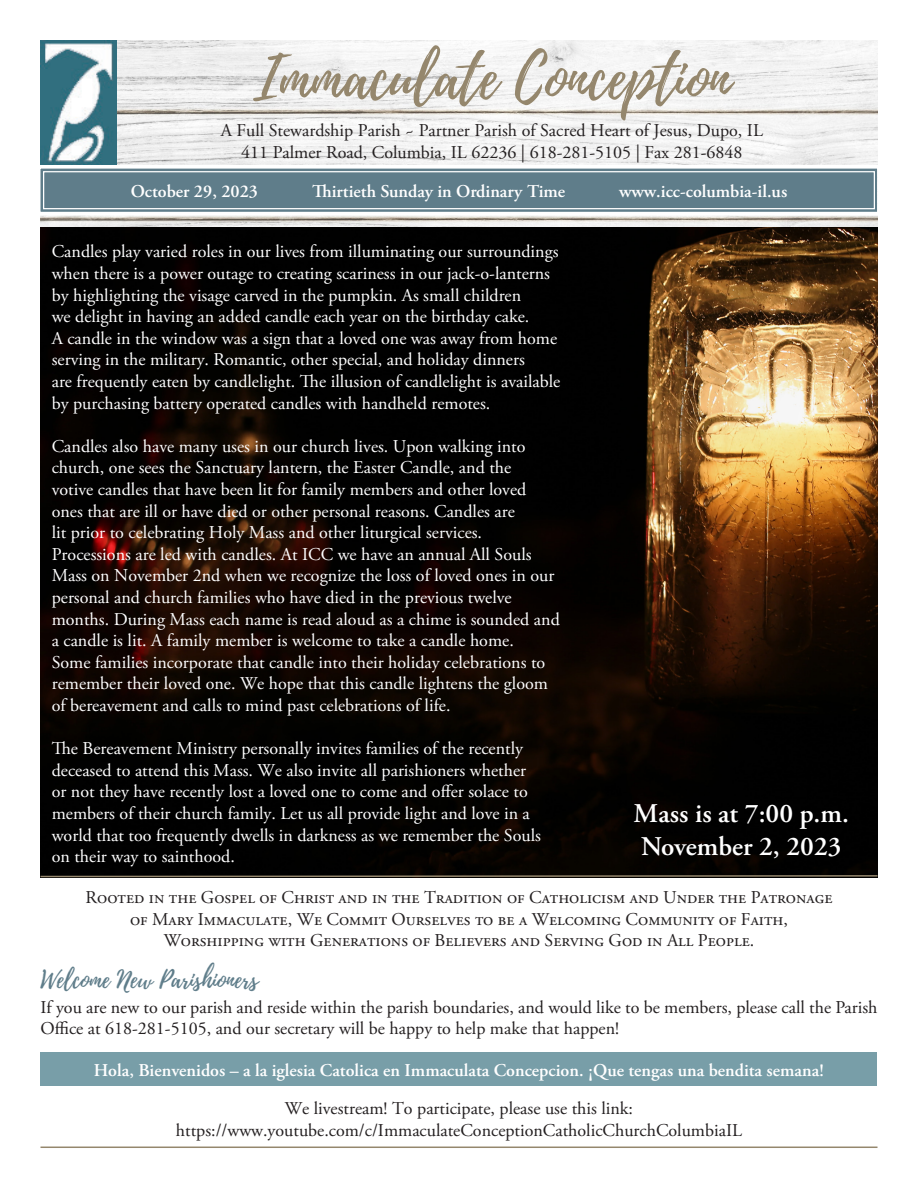
<style>
.page{position:relative;width:918px;height:1188px;background:#fff}
.page>*{position:absolute;margin:0;border:0;box-sizing:border-box;transform-origin:0 0}
.t1{font:60px "Playlist Script";color:#95876d}
.t2{font:600 27px "Adobe Garamond Pro";color:#fff}
.t3{font:24px "Playlist Script";color:#5f7d8a}
.t4{font:18px "Adobe Garamond Pro";color:#fff}
.t5{font:18px/21.6px "Adobe Garamond Pro";color:#231f20;text-align:center}
.t6{font:600 18px "Adobe Garamond Pro";color:#fff}
</style>
<div class="page">
<img style="left:41px;top:226px;width:837px;height:648px">
<img style="left:40px;top:40px;width:838px;height:186px">
<svg style="left:40px;top:163px;width:838px;height:54px"></svg>
<div style="left:43px;top:171px;width:832px;height:38px;border:1px solid #fff"></div>
<img style="left:40px;top:40px;width:77px;height:125px">
<div style="left:40px;top:1053px;width:838px;height:33px;background:#789ea8"></div>
<hr style="left:40px;top:1147px;width:838px;height:1px;background:#95876d">
<svg style="left:40px;top:874px;width:838px;height:4px;background:#393328"></svg>
<p class="t1" style="left:253px;top:35px;width:479px">Immaculate Conception</p>
<p class="t5" style="left:221px;top:120px;width:544px">A Full Stewardship Parish ~ Partner Parish of Sacred Heart of Jesus, Dupo, IL</p>
<p class="t5" style="left:241px;top:142px;width:503px">411 Palmer Road, Columbia, IL 62236 | 618-281-5105 | Fax 281-6848</p>
<p class="t6" style="left:131px;top:181px;width:129px">October 29, 2023</p>
<p class="t6" style="left:312px;top:181px;width:255px">Thirtieth Sunday in Ordinary Time</p>
<p class="t6" style="left:619px;top:181px;width:169px">www.icc-columbia-il.us</p>
<p class="t4" style="left:52px;top:241px;width:508px">Candles play varied roles in our lives from illuminating our surroundings</p>
<p class="t4" style="left:52px;top:262px;width:500px">when there is a power outage to creating scariness in our jack-o-lanterns</p>
<p class="t4" style="left:52px;top:284px;width:471px">by highlighting the visage carved in the pumpkin. As small children</p>
<p class="t4" style="left:52px;top:306px;width:479px">we delight in having an added candle each year on the birthday cake.</p>
<p class="t4" style="left:52px;top:327px;width:507px">A candle in the window was a sign that a loved one was away from home</p>
<p class="t4" style="left:52px;top:349px;width:475px">serving in the military. Romantic, other special, and holiday dinners</p>
<p class="t4" style="left:52px;top:370px;width:510px">are frequently eaten by candlelight. The illusion of candlelight is available</p>
<p class="t4" style="left:52px;top:392px;width:440px">by purchasing battery operated candles with handheld remotes.</p>
<p class="t4" style="left:52px;top:435px;width:475px">Candles also have many uses in our church lives. Upon walking into</p>
<p class="t4" style="left:52px;top:457px;width:461px">church, one sees the Sanctuary lantern, the Easter Candle, and the</p>
<p class="t4" style="left:52px;top:478px;width:476px">votive candles that have been lit for family members and other loved</p>
<p class="t4" style="left:52px;top:500px;width:465px">ones that are ill or have died or other personal reasons. Candles are</p>
<p class="t4" style="left:52px;top:522px;width:432px">lit prior to celebrating Holy Mass and other liturgical services.</p>
<p class="t4" style="left:52px;top:543px;width:481px">Processions are led with candles. At ICC we have an annual All Souls</p>
<p class="t4" style="left:52px;top:565px;width:504px">Mass on November 2nd when we recognize the loss of loved ones in our</p>
<p class="t4" style="left:52px;top:586px;width:461px">personal and church families who have died in the previous twelve</p>
<p class="t4" style="left:52px;top:608px;width:510px">months. During Mass each name is read aloud as a chime is sounded and</p>
<p class="t4" style="left:52px;top:630px;width:464px">a candle is lit. A family member is welcome to take a candle home.</p>
<p class="t4" style="left:52px;top:651px;width:495px">Some families incorporate that candle into their holiday celebrations to</p>
<p class="t4" style="left:52px;top:673px;width:498px">remember their loved one. We hope that this candle lightens the gloom</p>
<p class="t4" style="left:52px;top:694px;width:400px">of bereavement and calls to mind past celebrations of life.</p>
<p class="t4" style="left:52px;top:738px;width:473px">The Bereavement Ministry personally invites families of the recently</p>
<p class="t4" style="left:52px;top:759px;width:476px">deceased to attend this Mass. We also invite all parishioners whether</p>
<p class="t4" style="left:52px;top:781px;width:478px">or not they have recently lost a loved one to come and offer solace to</p>
<p class="t4" style="left:52px;top:802px;width:480px">members of their church family. Let us all provide light and love in a</p>
<p class="t4" style="left:52px;top:824px;width:491px">world that too frequently dwells in darkness as we remember the Souls</p>
<p class="t4" style="left:52px;top:846px;width:185px">on their way to sainthood.</p>
<p class="t2" style="left:634px;top:798px;width:217px">Mass is at 7:00 p.m.</p>
<p class="t2" style="left:641px;top:831px;width:202px">November 2, 2023</p>
<p class="t5" style="left:86px;top:887px;width:748px">Rooted in the Gospel of Christ and in the Tradition of Catholicism and Under the Patronage of Mary Immaculate, We Commit Ourselves to be a Welcoming Community of Faith,<br>Worshipping with Generations of Believers and Serving God in All People.</p>
<p class="t3" style="left:40px;top:962px;width:219px">Welcome New Parishioners</p>
<p class="t5" style="left:40px;top:997px;width:839px;text-align:left">If you are new to our parish and reside within the parish boundaries, and would like to be members, please call the Parish<br>Office at 618-281-5105, and our secretary will be happy to help make that happen!</p>
<p class="t6" style="left:94px;top:1060px;width:732px">Hola, Bienvenidos – a la iglesia Catolica en Immaculata Concepcion. ¡Que tengas una bendita semana!</p>
<p class="t5" style="left:285px;top:1099px;width:350px">We livestream! To participate, please use this link:</p>
<p class="t5" style="left:176px;top:1120px;width:568px">https://www.youtube.com/c/ImmaculateConceptionCatholicChurchColumbiaIL</p>
</div>
